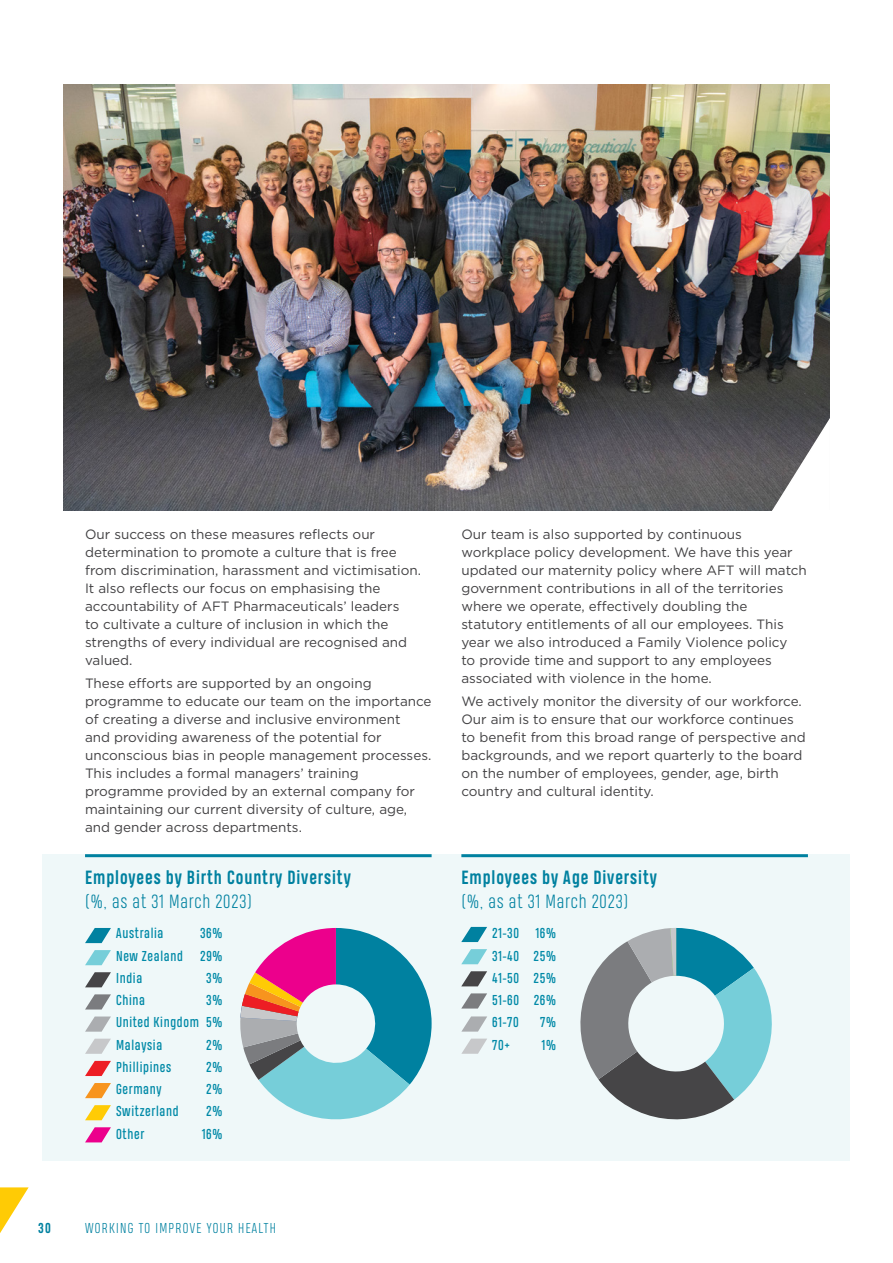
<style>
.page{position:relative;width:893px;height:1263px;background:#fff}
.page>*{position:absolute;margin:0;border:0;box-sizing:border-box;transform-origin:0 0}
.t1{font:700 18px "Heading Pro";letter-spacing:.05em;color:#0081a0}
.t2{font:300 18px "Heading Pro";letter-spacing:.05em;color:#0081a0}
.t3{font:13.5px/18px "Gotham";color:#414042}
.t4{font:13.5px/22.2px "Heading Pro";letter-spacing:.05em;color:#0089a7;text-align:justify}
.t5{font:300 13.5px "Heading Pro";letter-spacing:.1em;color:#0081a0}
.t6{font:700 13.5px "Heading Pro";color:#0081a0}
</style>
<div class="page">
<img style="left:64px;top:85px;width:765px;height:425px">
<div style="left:43px;top:854px;width:807px;height:306px;background:#eff8f9"></div>
<svg style="left:85px;top:928px;width:26px;height:15px"></svg>
<svg style="left:85px;top:1105px;width:26px;height:15px"></svg>
<svg style="left:85px;top:994px;width:26px;height:15px"></svg>
<svg style="left:85px;top:1061px;width:26px;height:15px"></svg>
<svg style="left:85px;top:950px;width:26px;height:15px"></svg>
<svg style="left:85px;top:1127px;width:26px;height:15px"></svg>
<svg style="left:85px;top:1016px;width:26px;height:16px"></svg>
<svg style="left:85px;top:1083px;width:26px;height:15px"></svg>
<svg style="left:85px;top:972px;width:26px;height:15px"></svg>
<svg style="left:85px;top:1039px;width:26px;height:15px"></svg>
<svg style="left:461px;top:927px;width:26px;height:15px"></svg>
<svg style="left:461px;top:993px;width:26px;height:15px"></svg>
<svg style="left:461px;top:949px;width:26px;height:15px"></svg>
<svg style="left:461px;top:971px;width:26px;height:15px"></svg>
<svg style="left:462px;top:1016px;width:25px;height:15px"></svg>
<svg style="left:461px;top:1038px;width:26px;height:16px"></svg>
<hr style="left:461px;top:854px;width:347px;height:3px;background:#0081a0">
<hr style="left:85px;top:854px;width:347px;height:3px;background:#0081a0">
<svg style="left:240px;top:928px;width:192px;height:192px"></svg>
<svg style="left:580px;top:928px;width:192px;height:192px"></svg>
<svg style="left:770px;top:414px;width:60px;height:97px"></svg>
<svg style="left:0;top:1187px;width:29px;height:46px"></svg>
<p class="t3" style="left:85px;top:525px;width:338px">Our success on these measures reflects our determination to promote a culture that is free from discrimination, harassment and victimisation.<br>It also reflects our focus on emphasising the accountability of AFT Pharmaceuticals’ leaders<br>to cultivate a culture of inclusion in which the strengths of every individual are recognised and valued.</p>
<p class="t3" style="left:85px;top:673px;width:348px">These efforts are supported by an ongoing programme to educate our team on the importance of creating a diverse and inclusive environment<br>and providing awareness of the potential for unconscious bias in people management processes.<br>This includes a formal managers’ training programme provided by an external company for maintaining our current diversity of culture, age, and gender across departments.</p>
<h1 class="t1" style="left:85px;top:867px;width:267px">Employees by Birth Country Diversity</h1>
<h1 class="t2" style="left:85px;top:891px;width:168px">(%, as at 31 March 2023)</h1>
<p class="t4" style="left:116px;top:923px;width:49px">Australia</p>
<p class="t4" style="left:200px;top:923px;width:24px">36%</p>
<p class="t4" style="left:116px;top:945px;width:68px">New Zealand</p>
<p class="t4" style="left:200px;top:945px;width:24px">29%</p>
<p class="t4" style="left:116px;top:967px;width:28px">India</p>
<p class="t4" style="left:206px;top:967px;width:18px">3%</p>
<p class="t4" style="left:116px;top:989px;width:31px">China</p>
<p class="t4" style="left:116px;top:989px;width:108px;text-indent:90px">3% United Kingdom 5% Malaysia</p>
<p class="t4" style="left:206px;top:1034px;width:18px">2%</p>
<p class="t4" style="left:116px;top:1056px;width:57px">Phillipines</p>
<p class="t4" style="left:206px;top:1056px;width:18px">2%</p>
<p class="t4" style="left:116px;top:1078px;width:47px">Germany</p>
<p class="t4" style="left:206px;top:1078px;width:18px">2%</p>
<p class="t4" style="left:116px;top:1101px;width:64px">Switzerland</p>
<p class="t4" style="left:206px;top:1101px;width:18px">2%</p>
<p class="t4" style="left:116px;top:1123px;width:30px">Other</p>
<p class="t4" style="left:202px;top:1123px;width:22px">16%</p>
<p class="t3" style="left:461px;top:525px;width:347px">Our team is also supported by continuous workplace policy development. We have this year updated our maternity policy where AFT will match government contributions in all of the territories where we operate, effectively doubling the statutory entitlements of all our employees. This year we also introduced a Family Violence policy<br>to provide time and support to any employees associated with violence in the home.</p>
<p class="t3" style="left:461px;top:691px;width:346px">We actively monitor the diversity of our workforce.<br>Our aim is to ensure that our workforce continues to benefit from this broad range of perspective and backgrounds, and we report quarterly to the board on the number of employees, gender, age, birth country and cultural identity.</p>
<h1 class="t1" style="left:461px;top:867px;width:197px">Employees by Age Diversity</h1>
<h1 class="t2" style="left:461px;top:891px;width:168px">(%, as at 31 March 2023)</h1>
<p class="t4" style="left:492px;top:923px;width:65px">21-30 16% 31-40 25% 41-50 25% 51-60 26% 61-70</p>
<p class="t4" style="left:540px;top:1012px;width:17px">7%</p>
<p class="t4" style="left:492px;top:1034px;width:19px">70+</p>
<p class="t4" style="left:542px;top:1034px;width:16px">1%</p>
<p class="t6" style="left:38px;top:1220px;width:14px">30</p>
<p class="t5" style="left:85px;top:1220px;width:192px">WORKING TO IMPROVE YOUR HEALTH</p>
</div>
